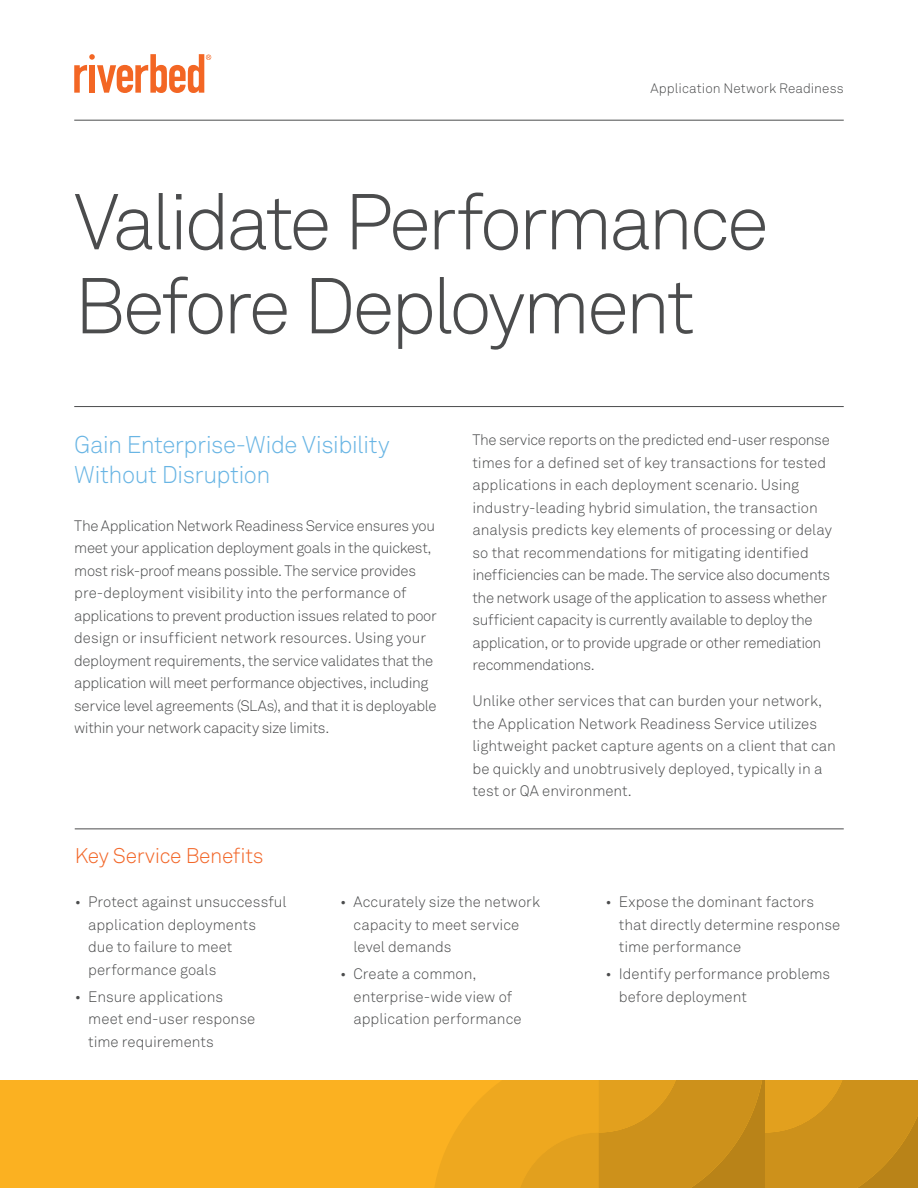
<style>
.page{position:relative;width:918px;height:1188px;background:#fff}
.page>*{position:absolute;margin:0;border:0;box-sizing:border-box;transform-origin:0 0}
.Cover_Headline{font:300 78px/84px "Akkurat Pro";letter-spacing:-.05em;color:#4b4c4d}
.Intro{font:300 24px/30px "Akkurat Pro";letter-spacing:-.02em;color:#69b5e4}
.Span_Subhead_w_rule{font:300 21px "Akkurat Pro";letter-spacing:-.02em;color:#f26628}
.Body_10pt{font:300 15px/22.5px "Akkurat Pro";letter-spacing:-.01em;color:#4b4c4d}
.t1{font:300 13.5px "Akkurat Pro";letter-spacing:.005em;color:#4b4c4d}
</style>
<div class="page">
<div style="left:0;top:1080px;width:918px;height:108px;background:#fbb121"></div>
<svg style="left:435px;top:1080px;width:483px;height:108px"></svg>
<hr style="left:74px;top:120px;width:770px;height:1px;background:#4b4c4d">
<svg style="left:74px;top:54px;width:137px;height:39px"></svg>
<hr style="left:74px;top:406px;width:770px;height:1px;background:#4b4c4d">
<hr style="left:75px;top:829px;width:769px;height:1px;background:#4b4c4d">
<p class="t1" style="left:651px;top:80px;width:195px">Application Network Readiness</p>
<p class="Cover_Headline" style="left:74px;top:180px;width:696px">Validate Performance<br>Before Deployment</p>
<p class="Intro" style="left:74px;top:429px;width:317px">Gain Enterprise-Wide Visibility<br>Without Disruption</p>
<p class="Body_10pt" style="left:74px;top:514px;width:364px">The Application Network Readiness Service ensures you meet your application deployment goals in the quickest, most risk-proof means possible. The service provides pre-deployment visibility into the performance of applications to prevent production issues related to poor design or insufficient network resources. Using your deployment requirements, the service validates that the application will meet performance objectives, including service level agreements (SLAs), and that it is deployable within your network capacity size limits.</p>
<p class="Body_10pt" style="left:472px;top:429px;width:361px">The service reports on the predicted end-user response times for a defined set of key transactions for tested applications in each deployment scenario. Using industry-leading hybrid simulation, the transaction analysis predicts key elements of processing or delay so that recommendations for mitigating identified inefficiencies can be made. The service also documents the network usage of the application to assess whether sufficient capacity is currently available to deploy the application, or to provide upgrade or other remediation recommendations.</p>
<p class="Body_10pt" style="left:472px;top:690px;width:365px">Unlike other services that can burden your network, the Application Network Readiness Service utilizes lightweight packet capture agents on a client that can be quickly and unobtrusively deployed, typically in a test or QA environment.</p>
<p class="Span_Subhead_w_rule" style="left:75px;top:843px;width:190px">Key Service Benefits</p>
<p class="Body_10pt" style="left:88px;top:891px;width:200px;text-indent:-14px">• Protect against unsuccessful application deployments<br>due to failure to meet performance goals</p>
<p class="Body_10pt" style="left:88px;top:986px;width:168px;text-indent:-14px">• Ensure applications meet end-user response time requirements</p>
<p class="Body_10pt" style="left:354px;top:891px;width:188px;text-indent:-14px">• Accurately size the network capacity to meet service level demands</p>
<p class="Body_10pt" style="left:354px;top:963px;width:170px;text-indent:-14px">• Create a common, enterprise-wide view of application performance</p>
<p class="Body_10pt" style="left:619px;top:891px;width:223px;text-indent:-14px">• Expose the dominant factors that directly determine response time performance</p>
<p class="Body_10pt" style="left:619px;top:963px;width:213px;text-indent:-14px">• Identify performance problems before deployment</p>
</div>
